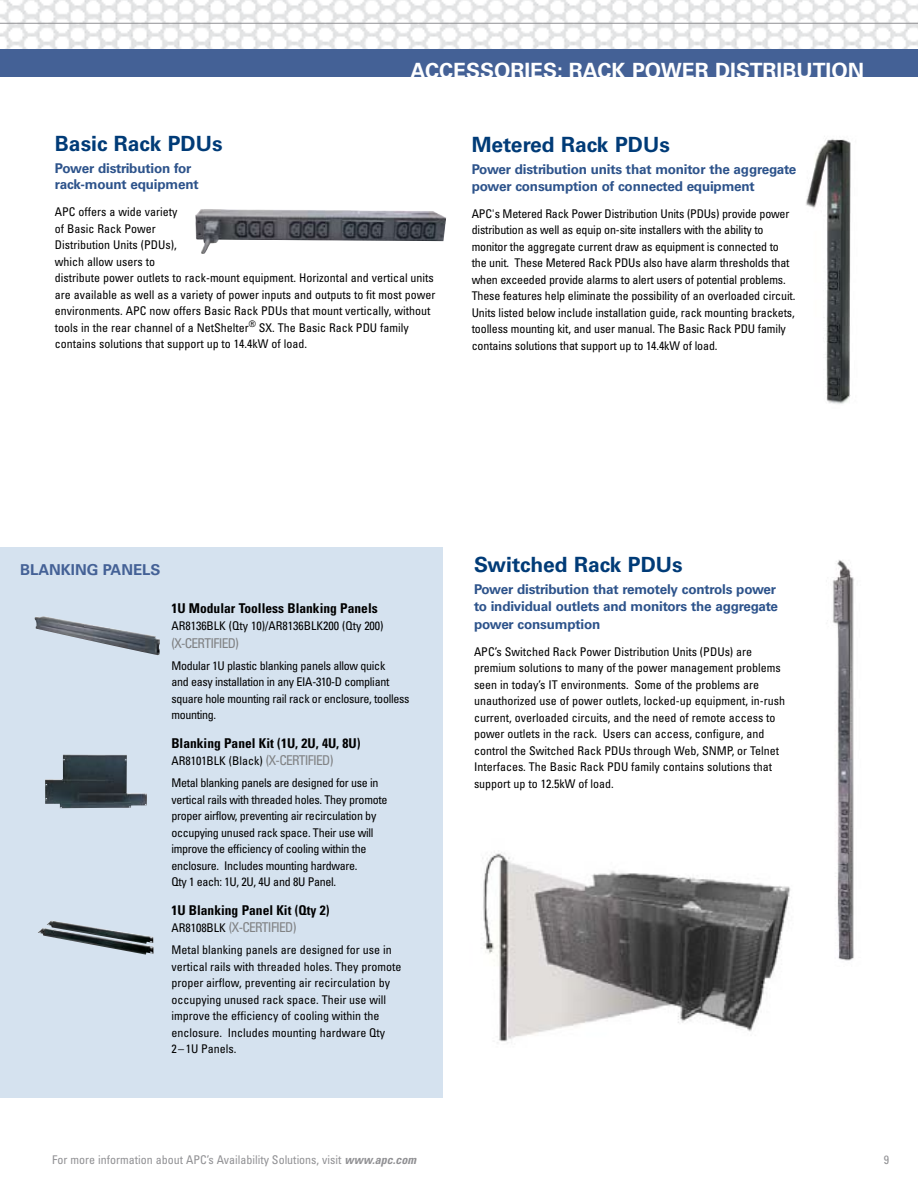
<style>
.page{position:relative;width:918px;height:1188px;background:#fff}
.page>*{position:absolute;margin:0;border:0;box-sizing:border-box;transform-origin:0 0}
.t1{font:700 21px "Univers";color:#003b77}
.t2{font:700 21px "Univers";color:#fff}
.t3{font:700 15px "Univers";color:#446196}
.t4{font:700 13.5px/16.5px "Univers";letter-spacing:-.015em;color:#2d538b}
.t5{font:700 condensed 13.5px/17.4px "Univers";color:#000}
.t6{font:condensed 13.5px "Univers";color:#808284}
.t7{font:condensed 12px/16.5px "Univers";color:#000}
.t8{font:condensed 12px/16.5px "Univers";letter-spacing:-.025em;color:#000}
.t9{font:condensed 12px "Univers";color:#919194}
.s1{font-size:13.5px;color:#808284}
.s2{font-weight:400;font-size:12px}
.s3{font-weight:400;color:#808284}
.s4{font-weight:700;font-style:italic}
</style>
<div class="page">
<div style="left:0;top:548px;width:443px;height:550px;background:#d5e2ef"></div>
<img style="left:806px;top:136px;width:45px;height:268px">
<hr style="left:0;top:49px;width:918px;height:1px;background:#919194">
<img style="left:0;top:0;width:918px;height:49px">
<div style="left:0;top:50px;width:918px;height:27px;background:#446196"></div>
<hr style="left:0;top:23px;width:918px;height:1px;background:#919194">
<img style="left:832px;top:560px;width:22px;height:401px">
<img style="left:35px;top:616px;width:125px;height:39px">
<img style="left:45px;top:754px;width:102px;height:54px">
<img style="left:38px;top:920px;width:116px;height:35px">
<img style="left:195px;top:209px;width:251px;height:45px">
<img style="left:482px;top:852px;width:309px;height:191px">
<h1 class="t2" style="left:411px;top:58px;width:455px">Accessories : Rack POWER DISTRIBUTION</h1>
<h1 class="t1" style="left:55px;top:131px;width:169px">Basic Rack PDUs</h1>
<p class="t4" style="left:55px;top:160px;width:145px">Power distribution for rack-mount equipment</p>
<p class="t7" style="left:55px;top:204px;width:382px">APC offers a wide variety<br>of Basic Rack Power<br>Distribution Units (PDUs),<br>which allow users to<br>distribute power outlets to rack-mount equipment. Horizontal and vertical units are available as well as a variety of power inputs and outputs to fit most power environments. APC now offers Basic Rack PDUs that mount vertically, without tools in the rear channel of a NetShelter<sup>®</sup> SX. The Basic Rack PDU family contains solutions that support up to 14.4kW of load.</p>
<h1 class="t1" style="left:472px;top:133px;width:200px">Metered Rack PDUs</h1>
<p class="t4" style="left:472px;top:161px;width:326px">Power distribution units that monitor the aggregate power consumption of connected equipment</p>
<p class="t7" style="left:472px;top:205px;width:325px">APC's Metered Rack Power Distribution Units (PDUs) provide power distribution as well as equip on-site installers with the ability to monitor the aggregate current draw as equipment is connected to the unit. These Metered Rack PDUs also have alarm thresholds that when exceeded provide alarms to alert users of potential problems.<br>These features help eliminate the possibility of an overloaded circuit.<br>Units listed below include installation guide, rack mounting brackets, toolless mounting kit, and user manual. The Basic Rack PDU family contains solutions that support up to 14.4kW of load.</p>
<p class="t3" style="left:20px;top:561px;width:11px">blan</p>
<p class="t3" style="left:61px;top:561px;width:53px">king pan</p>
<p class="t3" style="left:133px;top:561px;width:19px">els</p>
<p class="t5" style="left:171px;top:599px;width:208px">1U Modular Toolless Blanking Panels</p>
<p class="t7" style="left:171px;top:618px;width:214px">AR8136BLK (Qty 10)/AR8136BLK200 (Qty 200)</p>
<p class="t6" style="left:171px;top:634px;width:27px">(X-Certifie</p>
<p class="t6" style="left:228px;top:634px;width:13px">D)</p>
<p class="t8" style="left:171px;top:657px;width:240px">Modular 1U plastic blanking panels allow quick<br>and easy installation in any EIA-310-D compliant square hole mounting rail rack or enclosure, toolless mounting.</p>
<p class="t5" style="left:171px;top:734px;width:191px">Blanking Panel Kit (1U, 2U, 4U, 8U)</p>
<p class="t7" style="left:171px;top:753px;width:121px">AR8101BLK (Black) <span class="s1">(X-Certifie</span></p>
<p class="t6" style="left:322px;top:752px;width:13px">D)</p>
<p class="t8" style="left:171px;top:775px;width:218px">Metal blanking panels are designed for use in vertical rails with threaded holes. They promote proper airflow, preventing air recirculation by occupying unused rack space. Their use will improve the efficiency of cooling within the enclosure. Includes mounting hardware.<br>Qty 1 each: 1U, 2U, 4U and 8U Panel.</p>
<p class="t5" style="left:171px;top:901px;width:160px">1U Blanking Panel Kit (Qty 2)<br><span class="s2">AR8108BLK</span> <span class="s3">(X-Certifie</span></p>
<p class="t6" style="left:285px;top:919px;width:13px">D)</p>
<p class="t7" style="left:171px;top:942px;width:232px">Metal blanking panels are designed for use in vertical rails with threaded holes. They promote proper airflow, preventing air recirculation by occupying unused rack space. Their use will improve the efficiency of cooling within the enclosure. Includes mounting hardware Qty<br>2 –1U Panels.</p>
<h1 class="t1" style="left:474px;top:553px;width:210px">Switched Rack PDUs</h1>
<p class="t4" style="left:474px;top:581px;width:306px">Power distribution that remotely controls power to individual outlets and monitors the aggregate</p>
<p class="t4" style="left:474px;top:616px;width:128px">power consumption</p>
<p class="t7" style="left:474px;top:643px;width:313px">APC’s Switched Rack Power Distribution Units (PDUs) are premium solutions to many of the power management problems seen in today’s IT environments. Some of the problems are unauthorized use of power outlets, locked-up equipment, in-rush current, overloaded circuits, and the need of remote access to power outlets in the rack. Users can access, configure, and control the Switched Rack PDUs through Web, SNMP, or Telnet Interfaces. The Basic Rack PDU family contains solutions that support up to 12.5kW of load.</p>
<p class="t9" style="left:52px;top:1152px;width:365px">For more information about APC’s Availability Solutions, visit <span class="s4">www.apc.com</span></p>
<p class="t9" style="left:884px;top:1152px;width:7px">9</p>
</div>
